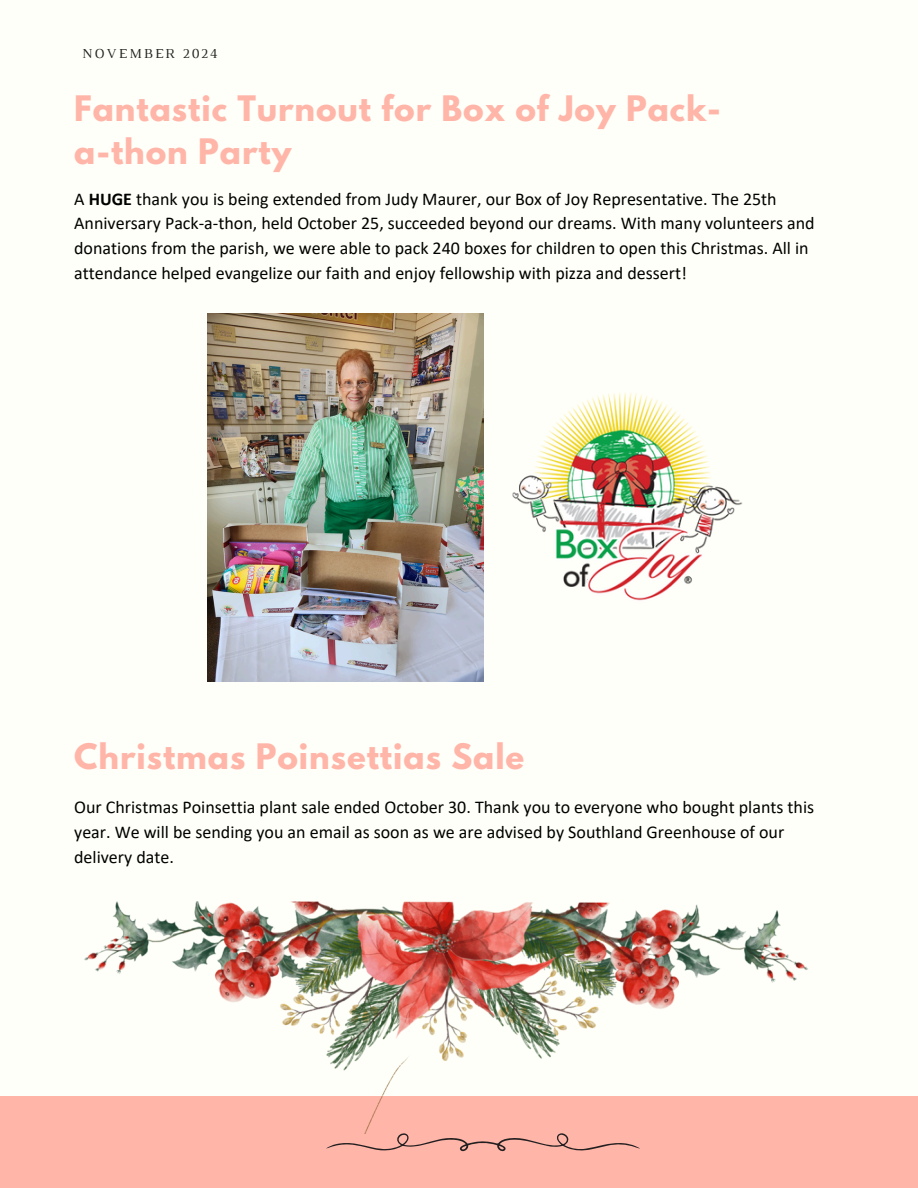
<style>
.page{position:relative;width:918px;height:1188px;background:#fffff9}
.page>*{position:absolute;margin:0;border:0;box-sizing:border-box;transform-origin:0 0}
.t1{font:700 31.2px/43.3px "League Spartan";letter-spacing:.03em;color:#ffb6a9}
.t2{font:18px/24.8px "Calibri";color:#000}
.t3{font:13.95px "Luthier";letter-spacing:.14em;color:#222}
.s1{font-weight:700}
</style>
<div class="page">
<div style="left:0;top:1096px;width:918px;height:92px;background:#ffb6a9"></div>
<svg style="left:326px;top:1133px;width:314px;height:18px"></svg>
<img style="left:512px;top:393px;width:231px;height:208px">
<img style="left:84px;top:901px;width:724px;height:232px">
<img style="left:207px;top:314px;width:276px;height:368px">
<p class="t3" style="left:82px;top:49px;width:137px">NOVEMBER 2024</p>
<h1 class="t1" style="left:74px;top:91px;width:648px">Fantastic Turnout for Box of Joy Pack&shy;a-thon Party</h1>
<h2 class="t2" style="left:74px;top:188px;width:742px">A <span class="s1">HUGE</span> thank you is being extended from Judy Maurer, our Box of Joy Representative. The 25th Anniversary Pack-a-thon, held October 25, succeeded beyond our dreams. With many volunteers and donations from the parish, we were able to pack 240 boxes for children to open this Christmas. All in attendance helped evangelize our faith and enjoy fellowship with pizza and dessert!</h2>
<p class="t1" style="left:74px;top:738px;width:452px">Christmas Poinsettias Sale</p>
<h1 class="t2" style="left:74px;top:796px;width:742px">Our Christmas Poinsettia plant sale ended October 30. Thank you to everyone who bought plants this year. We will be sending you an email as soon as we are advised by Southland Greenhouse of our delivery date.</h1>
</div>
